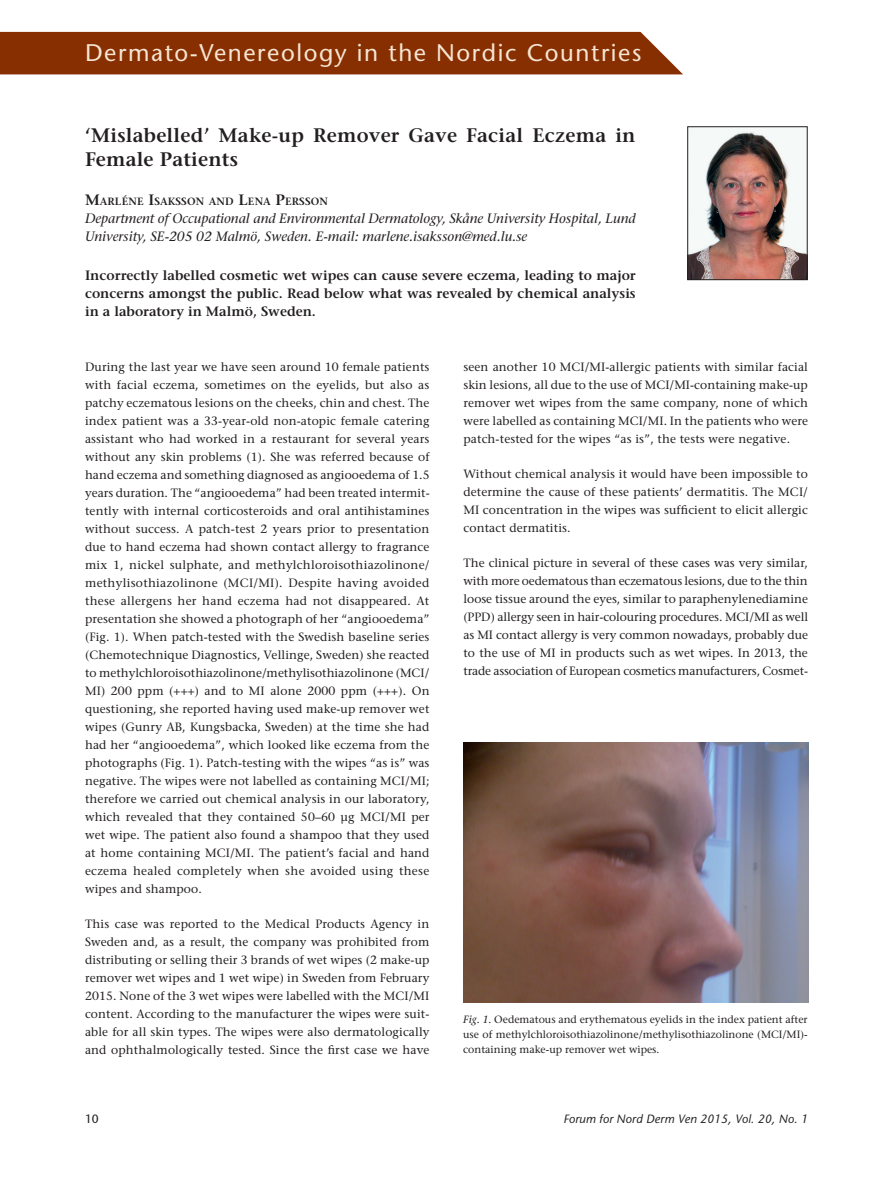
<style>
.page{position:relative;width:893px;height:1191px;background:#fff}
.page>*{position:absolute;margin:0;border:0;box-sizing:border-box;transform-origin:0 0}
.t1{font:24px "Stone Sans";letter-spacing:.065em;color:#f5e5d2}
.t2{font:600 19.5px/23.4px "Stone Serif";letter-spacing:.01em;color:#231f20}
.t3{font:600 13.5px/18px "Stone Serif";color:#231f20;text-align:justify}
.t4{font:italic 13.5px/18px "Stone Serif";color:#231f20}
.t5{font:12px/18px "Stone Serif";letter-spacing:.01em;color:#231f20;text-align:justify}
.t6{font:italic 12px "Stone Sans";letter-spacing:.01em;color:#231f20}
.t7{font:12px "Stone Sans";color:#231f20}
.t8{font:10.5px/15px "Stone Serif";color:#231f20;text-align:justify}
.t9{font:600 10.5px "Stone Serif";letter-spacing:.015em;color:#231f20}
.s1{font-size:15px}
.s2{font-style:italic}
</style>
<div class="page">
<svg style="left:0;top:31px;width:683px;height:44px"></svg>
<img style="left:463px;top:742px;width:345px;height:260px">
<img style="left:689px;top:128px;width:116px;height:150px">
<div style="left:687px;top:126px;width:120px;height:154px;border:1px solid #231f20"></div>
<h1 class="t1" style="left:85px;top:38px;width:558px">Dermato-Venereology in the Nordic Countries</h1>
<h2 class="t2" style="left:85px;top:124px;width:552px">‘Mislabelled’ Make-up Remover Gave Facial Eczema in<br>Female Patients</h2>
<p class="t9" style="left:85px;top:195px;width:244px"><span class="s1">M</span>ARLÉNE <span class="s1">I</span>SAKSSON AND <span class="s1">L</span>ENA <span class="s1">P</span>ERSSON</p>
<p class="t4" style="left:85px;top:209px;width:552px">Department of Occupational and Environmental Dermatology, Skåne University Hospital, Lund<br>University, SE-205 02 Malmö, Sweden. E-mail: marlene.isaksson@med.lu.se</p>
<p class="t3" style="left:85px;top:266px;width:552px">Incorrectly labelled cosmetic wet wipes can cause severe eczema, leading to major concerns amongst the public. Read below what was revealed by chemical analysis in a laboratory in Malmö, Sweden.</p>
<p class="t5" style="left:85px;top:357px;width:346px">During the last year we have seen around 10 female patients with facial eczema, sometimes on the eyelids, but also as patchy eczematous lesions on the cheeks, chin and chest. The index patient was a 33-year-old non-atopic female catering assistant who had worked in a restaurant for several years without any skin problems (1). She was referred because of hand eczema and something diagnosed as angiooedema of 1.5 years duration. The “angiooedema” had been treated intermit&shy;tently with internal corticosteroids and oral antihistamines without success. A patch-test 2 years prior to presentation due to hand eczema had shown contact allergy to fragrance mix 1, nickel sulphate, and methylchloroisothiazolinone/ methylisothiazolinone (MCI/MI). Despite having avoided these allergens her hand eczema had not disappeared. At presentation she showed a photograph of her “angiooedema” (Fig. 1). When patch-tested with the Swedish baseline series (Chemotechnique Diagnostics, Vellinge, Sweden) she reacted to methylchloroisothiazolinone/methylisothiazolinone (MCI/ MI) 200 ppm (+++) and to MI alone 2000 ppm (+++). On questioning, she reported having used make-up remover wet wipes (Gunry AB, Kungsbacka, Sweden) at the time she had had her “angiooedema”, which looked like eczema from the photographs (Fig. 1). Patch-testing with the wipes “as is” was negative. The wipes were not labelled as containing MCI/MI; therefore we carried out chemical analysis in our laboratory, which revealed that they contained 50–60 µg MCI/MI per wet wipe. The patient also found a shampoo that they used at home containing MCI/MI. The patient’s facial and hand eczema healed completely when she avoided using these wipes and shampoo.</p>
<p class="t5" style="left:85px;top:914px;width:346px">This case was reported to the Medical Products Agency in Sweden and, as a result, the company was prohibited from distributing or selling their 3 brands of wet wipes (2 make-up remover wet wipes and 1 wet wipe) in Sweden from February 2015. None of the 3 wet wipes were labelled with the MCI/MI content. According to the manufacturer the wipes were suit&shy;able for all skin types. The wipes were also dermatologically and ophthalmologically tested. Since the first case we have</p>
<p class="t5" style="left:463px;top:357px;width:346px">seen another 10 MCI/MI-allergic patients with similar facial skin lesions, all due to the use of MCI/MI-containing make-up remover wet wipes from the same company, none of which were labelled as containing MCI/MI. In the patients who were patch-tested for the wipes “as is”, the tests were negative.</p>
<p class="t5" style="left:463px;top:464px;width:346px">Without chemical analysis it would have been impossible to determine the cause of these patients’ dermatitis. The MCI/ MI concentration in the wipes was sufficient to elicit allergic contact dermatitis.</p>
<p class="t5" style="left:463px;top:553px;width:346px">The clinical picture in several of these cases was very similar, with more oedematous than eczematous lesions, due to the thin loose tissue around the eyes, similar to paraphenylenediamine (PPD) allergy seen in hair-colouring procedures. MCI/MI as well as MI contact allergy is very common nowadays, probably due to the use of MI in products such as wet wipes. In 2013, the trade association of European cosmetics manufacturers, Cosmet-</p>
<p class="t8" style="left:463px;top:1011px;width:346px"><span class="s2">Fig. 1.</span> Oedematous and erythematous eyelids in the index patient after use of methylchloroisothiazolinone/methylisothiazolinone (MCI/MI)- containing make-up remover wet wipes.</p>
<p class="t7" style="left:85px;top:1112px;width:15px">10</p>
<p class="t6" style="left:563px;top:1112px;width:246px">Forum for Nord Derm Ven 2015, Vol. 20, No. 1</p>
</div>
